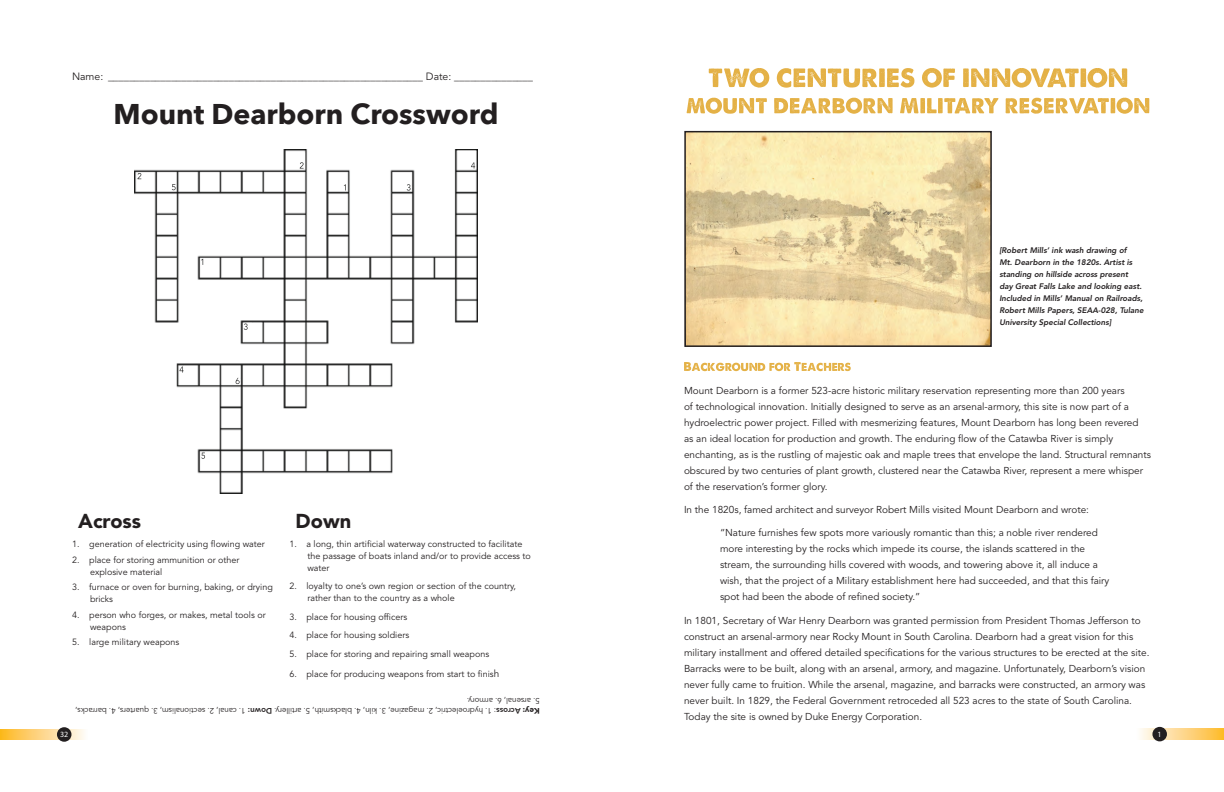
<style>
.page{position:relative;width:1224px;height:792px;background:#fff}
.page>*{position:absolute;margin:0;border:0;box-sizing:border-box;transform-origin:0 0}
.t1{font:700 28.5px "Avenir Next";color:#231f20}
.t2{font:900 20px "Avenir LT Std";color:#231f20}
.t3{font:10.5px "Avenir LT Std";color:#231f20}
.t4{font:10px/16px "Avenir LT Std";color:#231f20}
.t5{font:9px/12px "Avenir LT Std";color:#231f20}
.t6{font:italic 800 8px/12px "Avenir LT Std";color:#231f20}
.t7{font:8px "Avenir LT Std";letter-spacing:-.005em;color:#231f20}
.t8{font:8px "Myriad Pro";color:#fff}
.s1{font-size:10px}
.s2{font-weight:900}
.s3{font-weight:800}
</style>
<div class="page">
<svg style="left:1140px;top:729px;width:84px;height:10px"></svg>
<div style="left:1152px;top:727px;width:15px;height:14px;background:#231f20;border-radius:50%"></div>
<img style="left:687px;top:134px;width:302px;height:210px">
<div style="left:684px;top:131px;width:308px;height:216px;border:2px solid #231f20"></div>
<svg style="left:709px;top:68px;width:418px;height:20px"></svg>
<svg style="left:687px;top:98px;width:462px;height:16px"></svg>
<svg style="left:0;top:729px;width:84px;height:11px"></svg>
<div style="left:57px;top:727px;width:14px;height:15px;background:#231f20;border-radius:50%"></div>
<img style="left:134px;top:149px;width:344px;height:344px">
<svg style="left:684px;top:362px;width:167px;height:9px"></svg>
<p class="t3" style="left:72px;top:70px;width:463px">Name: ____________________________________________________________ Date: _______________</p>
<h1 class="t1" style="left:114px;top:89px;width:386px">Mount Dearborn Crossword</h1>
<h2 class="t2" style="left:78px;top:509px;width:64px">Across</h2>
<p class="t5" style="left:72px;top:538px;width:194px">1. generation of electricity using flowing water</p>
<p class="t5" style="left:90px;top:554px;width:151px;text-indent:-18px">2. place for storing ammunition or other explosive material</p>
<p class="t5" style="left:90px;top:581px;width:184px;text-indent:-18px">3. furnace or oven for burning, baking, or drying bricks</p>
<p class="t5" style="left:90px;top:609px;width:177px;text-indent:-18px">4. person who forges, or makes, metal tools or weapons</p>
<p class="t5" style="left:72px;top:636px;width:109px">5. large military weapons</p>
<h2 class="t2" style="left:296px;top:509px;width:57px">Down</h2>
<p class="t5" style="left:307px;top:538px;width:225px;text-indent:-18px">1. a long, thin artificial waterway constructed to facilitate the passage of boats inland and/or to provide access to water</p>
<p class="t5" style="left:307px;top:580px;width:210px;text-indent:-18px">2. loyalty to one’s own region or section of the country, rather than to the country as a whole</p>
<p class="t5" style="left:289px;top:611px;width:119px">3. place for housing officers</p>
<p class="t5" style="left:289px;top:629px;width:121px">4. place for housing soldiers</p>
<p class="t5" style="left:289px;top:648px;width:201px">5. place for storing and repairing small weapons</p>
<p class="t5" style="left:289px;top:668px;width:211px">6. place for producing weapons from start to finis<span class="s1">h</span></p>
<p class="t7" style="left:540px;top:706px;width:75px;rotate:-180deg">5. arsenal, 6. armory.</p>
<p class="t7" style="left:540px;top:715px;width:466px;rotate:-180deg"><span class="s2">Key:</span> <span class="s3">Across</span>: 1. hydroelectric, 2. magazine, 3. kiln, 4. blacksmith, 5. artillery. <span class="s3">Down:</span> 1. canal, 2. sectionalism, 3. quarters, 4. barracks,</p>
<p class="t8" style="left:60px;top:730px;width:10px">32</p>
<p class="t6" style="left:999px;top:245px;width:146px">[Robert Mills’ ink wash drawing of<br>Mt. Dearborn in the 1820s. Artist is standing on hillside across present<br>day Great Falls Lake and looking east.<br>Included in Mills’ Manual on Railroads, Robert Mills Papers, SEAA-028, Tulane University Special Collections]</p>
<p class="t4" style="left:684px;top:383px;width:469px">Mount Dearborn is a former 523-acre historic military reservation representing more than 200 years<br>of technological innovation. Initially designed to serve as an arsenal-armory, this site is now part of a hydroelectric power project. Filled with mesmerizing features, Mount Dearborn has long been revered<br>as an ideal location for production and growth. The enduring flow of the Catawba River is simply enchanting, as is the rustling of majestic oak and maple trees that envelope the land. Structural remnants obscured by two centuries of plant growth, clustered near the Catawba River, represent a mere whisper of the reservation’s former glory.</p>
<p class="t4" style="left:684px;top:502px;width:407px">In the 1820s, famed architect and surveyor Robert Mills visited Mount Dearborn and wrote:</p>
<p class="t4" style="left:720px;top:525px;width:391px">“Nature furnishes few spots more variously romantic than this; a noble river rendered more interesting by the rocks which impede its course, the islands scattered in the stream, the surrounding hills covered with woods, and towering above it, all induce a wish, that the project of a Military establishment here had succeeded, and that this fairy spot had been the abode of refined society.”</p>
<p class="t4" style="left:684px;top:613px;width:467px">In 1801, Secretary of War Henry Dearborn was granted permission from President Thomas Jefferson to construct an arsenal-armory near Rocky Mount in South Carolina. Dearborn had a great vision for this military installment and offered detailed specifications for the various structures to be erected at the site.<br>Barracks were to be built, along with an arsenal, armory, and magazine. Unfortunately, Dearborn’s vision never fully came to fruition. While the arsenal, magazine, and barracks were constructed, an armory was never built. In 1829, the Federal Government retroceded all 523 acres to the state of South Carolina.<br>Today the site is owned by Duke Energy Corporation.</p>
<p class="t8" style="left:1158px;top:730px;width:6px">1</p>
</div>
